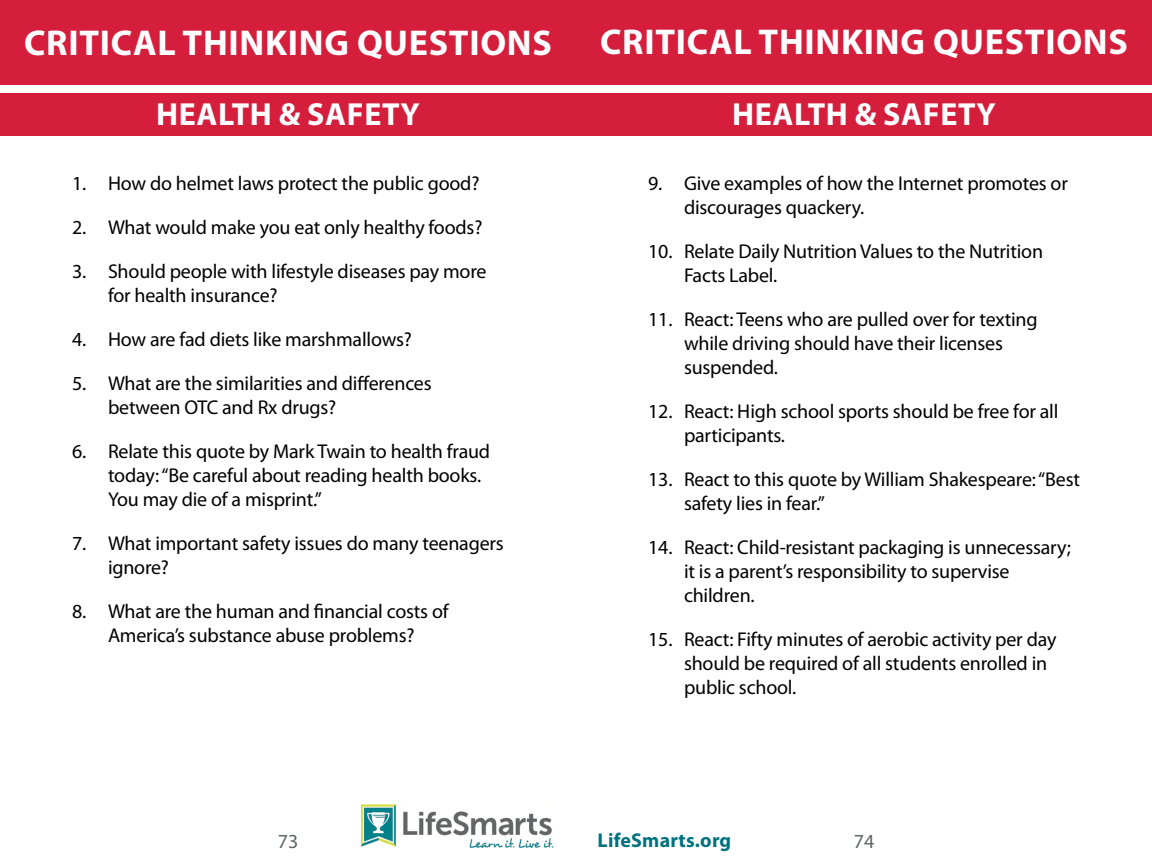
<style>
.page{position:relative;width:1152px;height:864px;background:#fff}
.page>*{position:absolute;margin:0;border:0;box-sizing:border-box;transform-origin:0 0}
.t1{font:700 36px "Myriad Pro";letter-spacing:.02em;color:#fff}
.t2{font:700 32px "Myriad Pro";letter-spacing:.025em;color:#fff}
.t3{font:20px/24px "Myriad Pro";letter-spacing:-.01em;color:#000}
.t4{font:700 20px "Myriad Pro";letter-spacing:.01em;color:#00727e}
.t5{font:20px "Myriad Pro";color:#606567}
</style>
<div class="page">
<img style="left:360px;top:804px;width:193px;height:44px">
<div style="left:576px;top:90px;width:576px;height:46px;background:#d41e3c"></div>
<div style="left:0;top:90px;width:576px;height:46px;background:#d41e3c"></div>
<svg style="left:0;top:0;width:1152px;height:93px;background:#d7314c"></svg>
<h1 class="t1" style="left:24px;top:19px;width:109px">CRITICAL</h1>
<h1 class="t1" style="left:183px;top:19px;width:367px">TH INKING QUESTIONS</h1>
<h1 class="t1" style="left:600px;top:19px;width:109px">CRITICAL</h1>
<h1 class="t1" style="left:759px;top:19px;width:367px">TH INKING QUESTIONS</h1>
<h2 class="t2" style="left:156px;top:93px;width:60px">HEALTH</h2>
<h2 class="t2" style="left:279px;top:93px;width:143px">&amp; SAF ETY</h2>
<h2 class="t2" style="left:732px;top:93px;width:60px">HEALTH</h2>
<h2 class="t2" style="left:855px;top:93px;width:143px">&amp; SAF ETY</h2>
<p class="t3" style="left:72px;top:171px;width:409px">1. How do helmet laws protect the public good?</p>
<p class="t3" style="left:72px;top:215px;width:412px">2. What would make you eat only healthy foods?</p>
<p class="t3" style="left:108px;top:259px;width:380px;text-indent:-36px">3. Should people with lifestyle diseases pay more for health insurance?</p>
<p class="t3" style="left:72px;top:327px;width:341px">4. How are fad diets like marshmallows?</p>
<p class="t3" style="left:108px;top:371px;width:325px;text-indent:-36px">5. What are the similarities and differences between OTC and Rx drugs?</p>
<p class="t3" style="left:108px;top:439px;width:384px;text-indent:-36px">6. Relate this quote by Mark Twain to health fraud today: “Be careful about reading health books.<br>You may die of a misprint.”</p>
<p class="t3" style="left:108px;top:531px;width:397px;text-indent:-36px">7. What important safety issues do many teenagers ignore?</p>
<p class="t3" style="left:72px;top:599px;width:378px;text-align:center">8. What are the human and financial costs of<br>America’s substance abuse problems?</p>
<p class="t3" style="left:684px;top:171px;width:385px;text-indent:-36px">9. Give examples of how the Internet promotes or discourages quackery.</p>
<p class="t3" style="left:684px;top:239px;width:361px;text-indent:-36px">10. Relate Daily Nutrition Values to the Nutrition<br>Facts Label.</p>
<p class="t3" style="left:684px;top:307px;width:355px;text-indent:-36px">11. React: Teens who are pulled over for texting while driving should have their licenses suspended.</p>
<p class="t3" style="left:684px;top:399px;width:376px;text-indent:-36px">12. React: High school sports should be free for all participants.</p>
<p class="t3" style="left:684px;top:467px;width:398px;text-indent:-36px">13. React to this quote by William Shakespeare: “Best safety lies in fear.”</p>
<p class="t3" style="left:684px;top:535px;width:388px;text-indent:-36px">14. React: Child-resistant packaging is unnecessary; it is a parent’s responsibility to supervise children.</p>
<p class="t3" style="left:684px;top:627px;width:374px;text-indent:-36px">15. React: Fifty minutes of aerobic activity per day should be required of all students enrolled in public school.</p>
<p class="t5" style="left:278px;top:829px;width:22px">73</p>
<p class="t4" style="left:598px;top:828px;width:135px">LIFESMARTS.ORG</p>
<p class="t5" style="left:854px;top:829px;width:22px">74</p>
</div>
